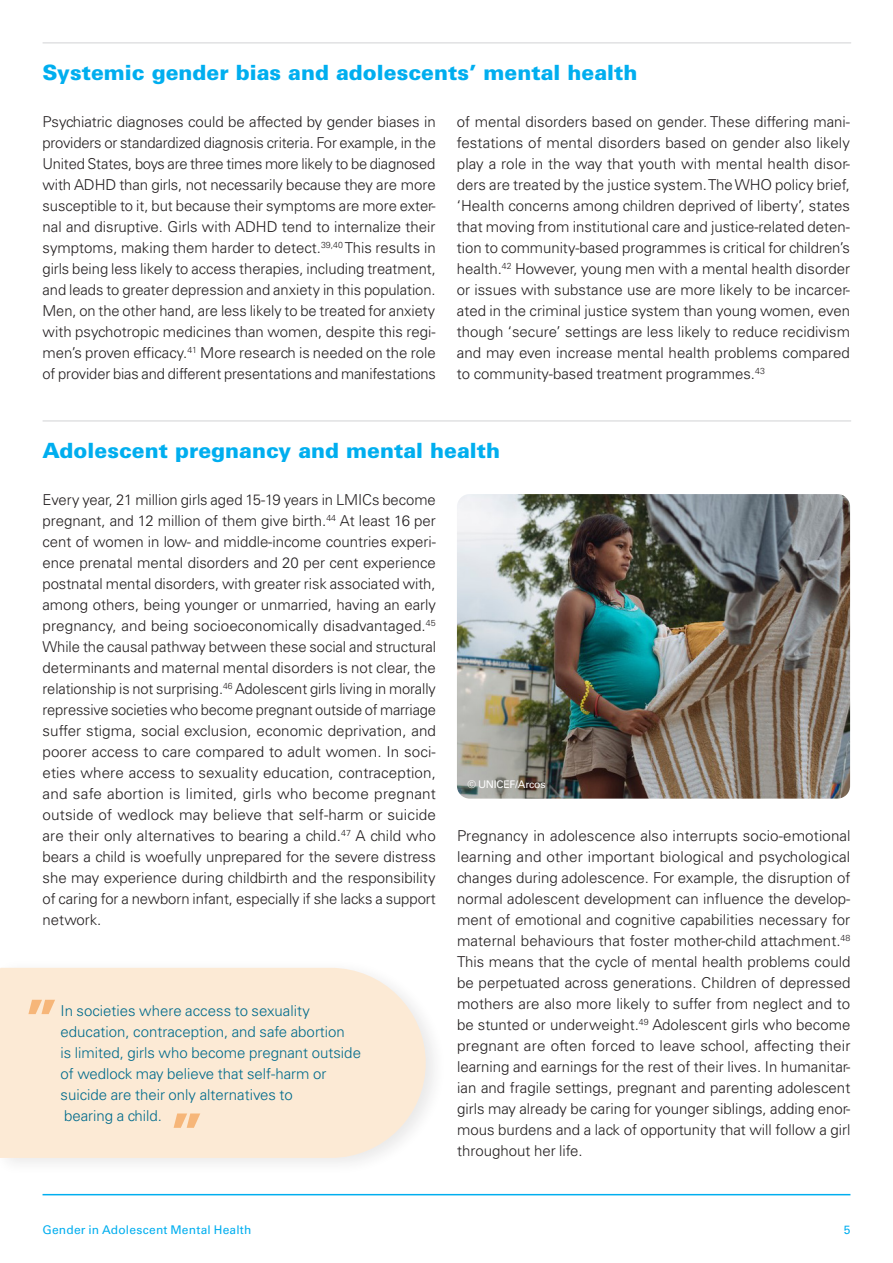
<style>
.page{position:relative;width:893px;height:1263px;background:#fff}
.page>*{position:absolute;margin:0;border:0;box-sizing:border-box;transform-origin:0 0}
.t1{font:900 54px "Univers";color:#f4952d}
.First_para{font:900 21px "Univers";color:#00aeef}
.Txt{font:300 15px/21px "Univers";color:#231f20;text-align:justify}
.Txt-2{font:300 15px/21px "Univers";color:#006b8c}
.t2{font:12px "Univers";letter-spacing:.02em;color:#00aeef}
.Txt-3{font:10.5px "Univers";letter-spacing:-.02em;color:#fff}
</style>
<div class="page">
<hr style="left:43px;top:1194px;width:807px;height:1px;background:#00aeef">
<div style="left:0;top:968px;width:426px;height:190px;background:#fcead5"></div>
<hr style="left:43px;top:43px;width:808px;height:1px;background:#d1d2d4">
<hr style="left:43px;top:421px;width:808px;height:1px;background:#d1d2d4">
<img style="left:457px;top:494px;width:393px;height:305px">
<p class="First_para" style="left:43px;top:60px;width:596px">Systemic gender bias and adolescents’ mental health</p>
<p class="Txt" style="left:43px;top:111px;width:395px">Psychiatric diagnoses could be affected by gender biases in providers or standardized diagnosis criteria. For example, in the United States, boys are three times more likely to be diagnosed with ADHD than girls, not necessarily because they are more susceptible to it, but because their symptoms are more exter&shy;nal and disruptive. Girls with ADHD tend to internalize their symptoms, making them harder to detect.<sup>39,40</sup> This results in girls being less likely to access therapies, including treatment, and leads to greater depression and anxiety in this population.<br>Men, on the other hand, are less likely to be treated for anxiety with psychotropic medicines than women, despite this regi&shy;men’s proven efficacy.<sup>41</sup> More research is needed on the role of provider bias and different presentations and manifestations</p>
<p class="Txt" style="left:457px;top:111px;width:395px">of mental disorders based on gender. These differing mani&shy;festations of mental disorders based on gender also likely play a role in the way that youth with mental health disor&shy;ders are treated by the justice system. The WHO policy brief, ‘Health concerns among children deprived of liberty’, states that moving from institutional care and justice-related deten&shy;tion to community-based programmes is critical for children’s health.<sup>42</sup> However, young men with a mental health disorder or issues with substance use are more likely to be incarcer&shy;ated in the criminal justice system than young women, even though ‘secure’ settings are less likely to reduce recidivism and may even increase mental health problems compared to community-based treatment programmes.<sup>43</sup></p>
<p class="First_para" style="left:43px;top:438px;width:459px">Adolescent pregnancy and mental health</p>
<p class="Txt" style="left:43px;top:489px;width:395px">Every year, 21 million girls aged 15-19 years in LMICs become pregnant, and 12 million of them give birth.<sup>44</sup> At least 16 per cent of women in low- and middle-income countries experi&shy;ence prenatal mental disorders and 20 per cent experience postnatal mental disorders, with greater risk associated with, among others, being younger or unmarried, having an early pregnancy, and being socioeconomically disadvantaged.<sup>45<br></sup>While the causal pathway between these social and structural determinants and maternal mental disorders is not clear, the relationship is not surprising.<sup>46</sup> Adolescent girls living in morally repressive societies who become pregnant outside of marriage suffer stigma, social exclusion, economic deprivation, and poorer access to care compared to adult women. In soci&shy;eties where access to sexuality education, contraception, and safe abortion is limited, girls who become pregnant outside of wedlock may believe that self-harm or suicide are their only alternatives to bearing a child.<sup>47</sup> A child who bears a child is woefully unprepared for the severe distress she may experience during childbirth and the responsibility of caring for a newborn infant, especially if she lacks a support network.</p>
<p class="Txt-3" style="left:468px;top:778px;width:80px">© UNICEF/Arcos</p>
<p class="Txt" style="left:457px;top:825px;width:395px">Pregnancy in adolescence also interrupts socio-emotional learning and other important biological and psychological changes during adolescence. For example, the disruption of normal adolescent development can influence the develop&shy;ment of emotional and cognitive capabilities necessary for maternal behaviours that foster mother-child attachment.<sup>48<br></sup>This means that the cycle of mental health problems could be perpetuated across generations. Children of depressed mothers are also more likely to suffer from neglect and to be stunted or underweight.<sup>49</sup> Adolescent girls who become pregnant are often forced to leave school, affecting their learning and earnings for the rest of their lives. In humanitar&shy;ian and fragile settings, pregnant and parenting adolescent girls may already be caring for younger siblings, adding enor&shy;mous burdens and a lack of opportunity that will follow a girl throughout her life.</p>
<h1 class="t1" style="left:23px;top:985px;width:38px">”</h1>
<p class="Txt-2" style="left:60px;top:1000px;width:302px">In societies where access to sexuality education, contraception, and safe abortion<br>is limited, girls who become pregnant outside of wedlock may believe that self-harm or suicide are their only alternatives to<br>bearing a child.</p>
<h1 class="t1" style="left:169px;top:1099px;width:38px">”</h1>
<p class="t2" style="left:43px;top:1222px;width:210px">Gender in Adolescent Mental Health</p>
<p class="t2" style="left:844px;top:1222px;width:8px">5</p>
</div>
